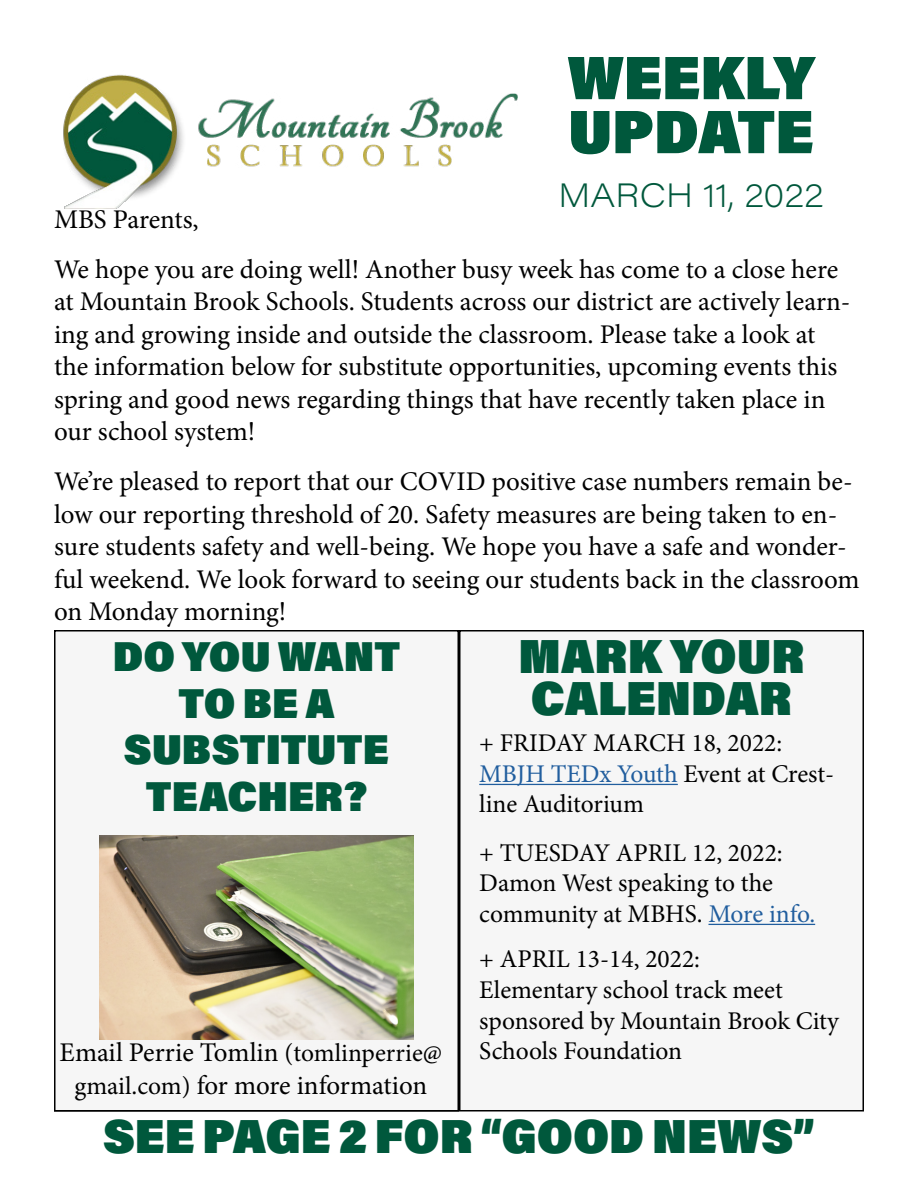
<style>
.page{position:relative;width:918px;height:1188px;background:#fff}
.page>*{position:absolute;margin:0;border:0;box-sizing:border-box;transform-origin:0 0}
.t1{font:900 61.5px/54px "Acumin Pro Semi Cond";color:#00583c}
.t2{font:900 48px/42px "Acumin Pro Semi Cond";color:#00583c}
.t3{font:900 42px/46.5px "Acumin Pro Semi Cond";color:#00583c;text-align:center}
.t4{font:200 33px "Acumin Pro Wide";letter-spacing:.005em;color:#00583c}
.t5{font:27px/32.4px "Minion Pro";letter-spacing:-.005em;color:#000}
.t6{font:25.5px/30.6px "Minion Pro";color:#000}
.s1{color:#215e9e}
.s2{font-size:25.5px}
</style>
<div class="page">
<img style="left:63px;top:74px;width:455px;height:134px">
<div style="left:460px;top:631px;width:403px;height:480px;background:#f6f6f6"></div>
<div style="left:459px;top:630px;width:405px;height:482px;border:2px solid #000"></div>
<div style="left:55px;top:631px;width:403px;height:480px;background:#f6f6f6"></div>
<div style="left:54px;top:630px;width:405px;height:482px;border:2px solid #000"></div>
<hr style="left:479px;top:784px;width:199px;height:1px;background:#215e9e">
<img style="left:99px;top:836px;width:315px;height:204px">
<hr style="left:708px;top:924px;width:107px;height:1px;background:#215e9e">
<h1 class="t1" style="left:567px;top:48px;width:249px">WEEKLY<br>UPDATE</h1>
<p class="t4" style="left:559px;top:172px;width:266px">MARCH 11, 2022</p>
<p class="t5" style="left:54px;top:194px;width:786px;line-height:50.4px">MBS Parents,<br>We hope you are doing well! Another busy week has come to a close here</p>
<p class="t5" style="left:54px;top:286px;width:798px">at Mountain Brook Schools. Students across our district are actively learn&shy;ing and growing inside and outside the classroom. Please take a look at the information below for substitute opportunities, upcoming events this spring and good news regarding things that have recently taken place in our school system!</p>
<p class="t5" style="left:54px;top:466px;width:807px">We’re pleased to report that our COVID positive case numbers remain be&shy;low our reporting threshold of 20. Safety measures are being taken to en&shy;sure students safety and well-being. We hope you have a safe and wonder&shy;ful weekend. We look forward to seeing our students back in the classroom on Monday morning!</p>
<h3 class="t3" style="left:113px;top:632px;width:289px">DO YOU WANT<br>TO BE A<br>SUBSTITUTE<br>TEACHER?</h3>
<h2 class="t2" style="left:519px;top:633px;width:287px">MARK YOUR<br>CALENDAR</h2>
<p class="t6" style="left:479px;top:728px;width:357px">+ FRIDAY MARCH 18, 2022:<br><span class="s1">MBJH TEDx Youth</span> Event at Crest&shy;line Auditorium</p>
<p class="t6" style="left:479px;top:837px;width:337px">+ TUESDAY APRIL 12, 2022:<br>Damon West speaking to the community at MBHS. <span class="s1">More info.</span></p>
<p class="t6" style="left:479px;top:944px;width:361px">+ APRIL 13-14, 2022:<br>Elementary school track meet sponsored by Mountain Brook City</p>
<p class="t5" style="left:60px;top:1037px;width:384px">Email Perrie Tomlin <span class="s2">(tomlinperrie@</span></p>
<p class="t6" style="left:479px;top:1036px;width:204px">Schools Foundation</p>
<p class="t5" style="left:74px;top:1069px;width:354px"><span class="s2">gmail.com)</span> for more information</p>
<h2 class="t2" style="left:103px;top:1113px;width:713px">SEE PAGE 2 FOR “GOOD NEWS”</h2>
</div>
